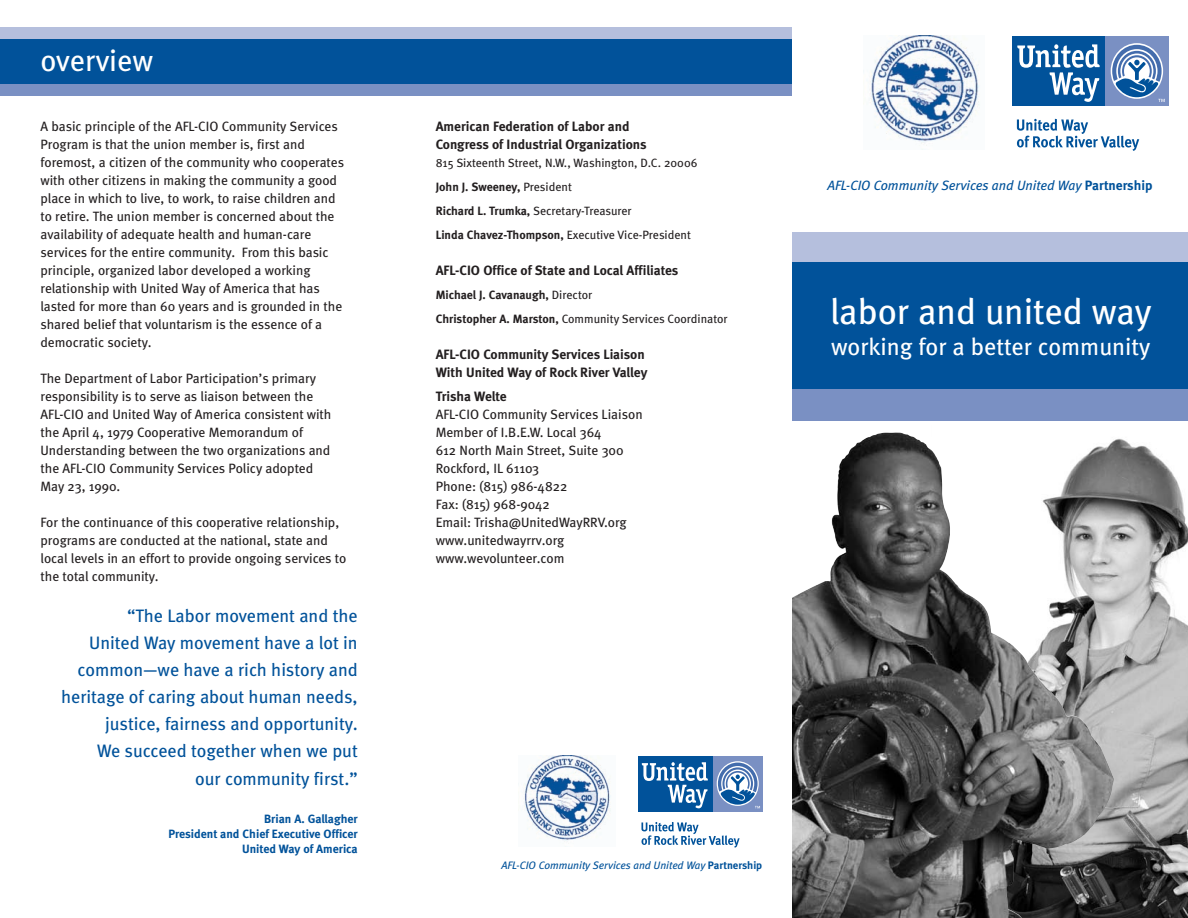
<style>
.page{position:relative;width:1188px;height:918px;background:#fff}
.page>*{position:absolute;margin:0;border:0;box-sizing:border-box;transform-origin:0 0}
.t1{font:36px "Meta";color:#fff}
.t2{font:30px "Meta";color:#fff}
.t3{font:24px "Meta";color:#fff}
.t4{font:18px/27.3px "Meta";color:#01529a;text-align:right}
.t5{font:13.5px/18px "Meta";color:#231f20}
.t6{font:700 13.5px/18px "Meta";color:#231f20}
.t7{font:italic 13.5px "Meta";color:#01529a}
.t8{font:12px/24px "Meta";color:#231f20}
.t9{font:700 12px/24px "Meta";color:#231f20}
.t10{font:700 12px/15px "Meta";color:#01529a;text-align:right}
.t11{font:italic 10.8px "Meta";color:#01529a}
.s1{font-weight:700}
.s2{font-weight:400}
.s3{font-weight:700;font-style:normal}
</style>
<div class="page">
<img style="left:1114px;top:438px;width:74px;height:480px">
<img style="left:792px;top:432px;width:322px;height:486px">
<div style="left:0;top:38px;width:792px;height:46px;background:#01529a"></div>
<div style="left:0;top:27px;width:792px;height:11px;background:#b5bfdd"></div>
<div style="left:0;top:84px;width:792px;height:11px;background:#7a90c3"></div>
<svg style="left:1012px;top:36px;width:157px;height:70px"></svg>
<div style="left:1105px;top:37px;width:64px;height:69px;background:#7a90c3"></div>
<div style="left:1013px;top:37px;width:92px;height:69px;background:#01529a"></div>
<svg style="left:1112px;top:45px;width:53px;height:57px"></svg>
<svg style="left:1017px;top:44px;width:83px;height:58px"></svg>
<svg style="left:1017px;top:119px;width:122px;height:32px"></svg>
<div style="left:792px;top:389px;width:396px;height:32px;background:#7a90c3"></div>
<div style="left:792px;top:232px;width:396px;height:30px;background:#b5bfdd"></div>
<div style="left:792px;top:262px;width:396px;height:127px;background:#01529a"></div>
<img style="left:870px;top:36px;width:110px;height:110px">
<div style="left:712px;top:756px;width:51px;height:56px;background:#7a90c3"></div>
<svg style="left:717px;top:761px;width:42px;height:45px"></svg>
<div style="left:638px;top:756px;width:74px;height:56px;background:#01529a"></div>
<svg style="left:718px;top:763px;width:42px;height:45px"></svg>
<svg style="left:642px;top:762px;width:66px;height:46px"></svg>
<svg style="left:641px;top:822px;width:99px;height:26px"></svg>
<img style="left:524px;top:755px;width:87px;height:87px">
<h2 class="t2" style="left:40px;top:50px;width:114px">overview</h2>
<p class="t5" style="left:40px;top:119px;width:305px">A basic principle of the AFL-CIO Community Services Program is that the union member is, first and foremost, a citizen of the community who cooperates with other citizens in making the community a good place in which to live, to work, to raise children and to retire. The union member is concerned about the availability of adequate health and human-care services for the entire community. From this basic principle, organized labor developed a working relationship with United Way of America that has lasted for more than 60 years and is grounded in the shared belief that voluntarism is the essence of a democratic society.</p>
<p class="t5" style="left:40px;top:371px;width:293px">The Department of Labor Participation’s primary responsibility is to serve as liaison between the AFL-CIO and United Way of America consistent with the April 4, 1979 Cooperative Memorandum of Understanding between the two organizations and the AFL-CIO Community Services Policy adopted May 23, 1990.</p>
<p class="t5" style="left:40px;top:515px;width:307px">For the continuance of this cooperative relationship, programs are conducted at the national, state and local levels in an effort to provide ongoing services to the total community.</p>
<h3 class="t4" style="left:61px;top:604px;width:298px">“The Labor movement and the<br>United Way movement have a lot in common—we have a rich history and heritage of caring about human needs, justice, fairness and opportunity.<br>We succeed together when we put<br>our community first.”</h3>
<p class="t10" style="left:168px;top:813px;width:191px">Brian A. Gallagher<br>President and Chief Executive Officer<br>United Way of America</p>
<p class="t6" style="left:436px;top:119px;width:212px">American Federation of Labor and<br>Congress of Industrial Organizations</p>
<p class="t8" style="left:436px;top:152px;width:263px">815 Sixteenth Street, N.W., Washington, D.C. 20006<br><span class="s1">John J. Sweeney,</span> President<br><span class="s1">Richard L. Trumka,</span> Secretary-Treasurer<br><span class="s1">Linda Chavez-Thompson,</span> Executive Vice-President</p>
<p class="t6" style="left:436px;top:263px;width:244px">AFL-CIO Office of State and Local Affiliates</p>
<p class="t9" style="left:436px;top:285px;width:293px">Michael J. Cavanaugh, <span class="s2">Director<br></span>Christopher A. Marston, <span class="s2">Community Services Coordinator</span></p>
<p class="t6" style="left:436px;top:347px;width:213px">AFL-CIO Community Services Liaison<br>With United Way of Rock River Valley</p>
<p class="t6" style="left:436px;top:389px;width:73px">Trisha Welte</p>
<p class="t5" style="left:436px;top:407px;width:208px">AFL-CIO Community Services Liaison<br>Member of I.B.E.W. Local 364<br>612 North Main Street, Suite 300<br>Rockford, IL 61103<br>Phone: (815) 986-4822<br>Fax: (815) 968-9042<br>Email: Trisha@UnitedWayRRV.org www.unitedwayrrv.org www.wevolunteer.com</p>
<p class="t7" style="left:827px;top:180px;width:327px">AFL-CIO Community Services and United Way <span class="s3">Partnership</span></p>
<h1 class="t1" style="left:830px;top:299px;width:323px">labor and united way</h1>
<h3 class="t3" style="left:831px;top:339px;width:321px">working for a better community</h3>
<p class="t11" style="left:502px;top:862px;width:262px">AFL-CIO Community Services and United Way <span class="s3">Partnership</span></p>
</div>
